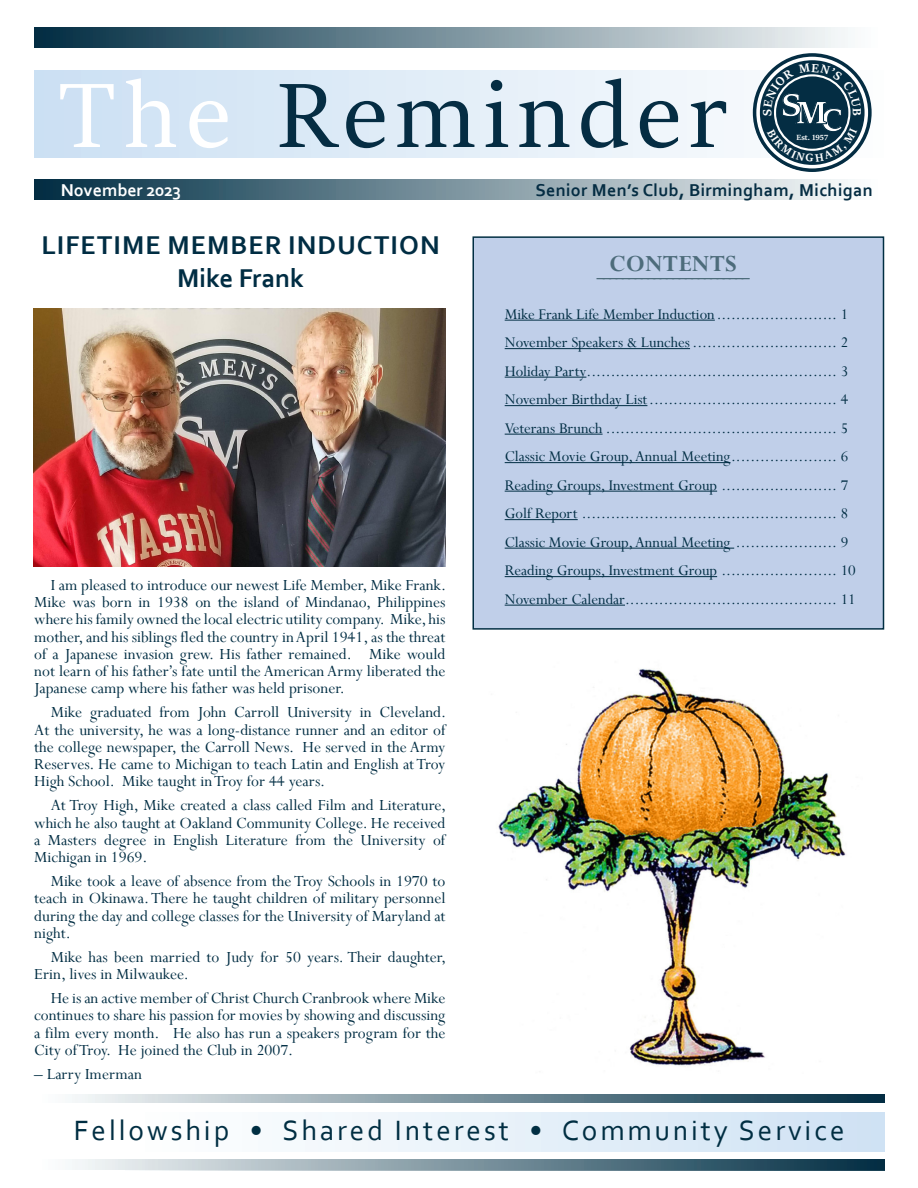
<style>
.page{position:relative;width:918px;height:1188px;background:#fff}
.page>*{position:absolute;margin:0;border:0;box-sizing:border-box;transform-origin:0 0}
.t1{font:102px "Sitka Display";letter-spacing:.075em;color:#052d43}
.t2{font:700 34.8px "Sitka Text";color:#fff}
.t3{font:29.25px "Corbel";letter-spacing:.1em;color:#002e42}
.Article_Title{font:700 27px/33px "Corbel";letter-spacing:.04em;color:#002d43;text-align:center}
.t4{font:700 25.8px "Perpetua";letter-spacing:.025em;color:#4d6c7b;scale:.61 1}
.t5{font:700 25.8px "Perpetua";letter-spacing:.025em;color:#4d6c7b}
.t6{font:700 18px "Corbel";letter-spacing:.02em;color:#052d43}
.t7{font:700 18px "Corbel";color:#fff}
.Article_Body{font:17.25px/17.2px "Perpetua";color:#002d43;text-align:justify}
.Article_Body-2{font:16.5px "Perpetua";color:#002d43}
.t8{font:700 8.4px "Sitka Display";color:#fff}
.s1{color:#fff}
</style>
<div class="page">
<div style="left:35px;top:28px;width:844px;height:20px;background:linear-gradient(to right,#002d43,#fcfefe)"></div>
<div style="left:35px;top:179px;width:844px;height:20px;background:linear-gradient(to right,#002d43,#fcfefe)"></div>
<svg style="left:35px;top:71px;width:837px;height:86px"></svg>
<svg style="left:753px;top:53px;width:119px;height:119px"></svg>
<div style="left:125px;top:1112px;width:759px;height:39px;background:linear-gradient(to right,#fff,#cfe2f4)"></div>
<svg style="left:145px;top:1170px;width:739px;height:1px"></svg>
<svg style="left:72px;top:1094px;width:812px;height:9px"></svg>
<svg style="left:72px;top:1160px;width:812px;height:10px"></svg>
<div style="left:473px;top:236px;width:411px;height:394px;background:#c0cfe9;border:1px solid #002e42"></div>
<hr style="left:505px;top:320px;width:210px;height:1px;background:#002d43">
<hr style="left:505px;top:348px;width:185px;height:1px;background:#002d43">
<hr style="left:505px;top:377px;width:81px;height:1px;background:#002d43">
<hr style="left:505px;top:405px;width:142px;height:1px;background:#002d43">
<hr style="left:505px;top:434px;width:98px;height:1px;background:#002d43">
<hr style="left:505px;top:462px;width:225px;height:1px;background:#002d43">
<hr style="left:505px;top:491px;width:212px;height:1px;background:#002d43">
<hr style="left:505px;top:519px;width:73px;height:1px;background:#002d43">
<hr style="left:505px;top:548px;width:229px;height:1px;background:#002d43">
<hr style="left:505px;top:576px;width:212px;height:1px;background:#002d43">
<hr style="left:505px;top:605px;width:120px;height:1px;background:#002d43">
<img style="left:34px;top:309px;width:412px;height:257px">
<img style="left:498px;top:668px;width:348px;height:399px">
<svg style="left:756px;top:57px;width:112px;height:111px"></svg>
<p class="t1" style="left:58px;top:43px;width:671px"><span class="s1">The</span> Reminder</p>
<p class="t7" style="left:61px;top:178px;width:122px">November 2023</p>
<p class="t2" style="left:781px;top:77px;width:22px">S</p>
<p class="t8" style="left:797px;top:131px;width:15px">Est.</p>
<p class="t2" style="left:795px;top:89px;width:50px">MC</p>
<p class="t6" style="left:535px;top:178px;width:339px">Senior Men’s Club, Birmingham, Michigan</p>
<p class="Article_Title" style="left:42px;top:228px;width:400px">LIFETIME MEMBER INDUCTION<br>Mike Frank</p>
<p class="Article_Body" style="left:34px;top:576px;width:413px;text-indent:17px">I am pleased to introduce our newest Life Member, Mike Frank.<br>Mike was born in 1938 on the island of Mindanao, Philippines where his family owned the local electric utility company. Mike, his mother, and his siblings fled the country in April 1941, as the threat of a Japanese invasion grew. His father remained. Mike would not learn of his father’s fate until the American Army liberated the Japanese camp where his father was held prisoner.</p>
<p class="Article_Body" style="left:34px;top:703px;width:413px;text-indent:17px">Mike graduated from John Carroll University in Cleveland.<br>At the university, he was a long-distance runner and an editor of the college newspaper, the Carroll News. He served in the Army Reserves. He came to Michigan to teach Latin and English at Troy High School. Mike taught in Troy for 44 years.</p>
<p class="Article_Body" style="left:34px;top:796px;width:413px;text-indent:17px">At Troy High, Mike created a class called Film and Literature, which he also taught at Oakland Community College. He received a Masters degree in English Literature from the University of Michigan in 1969.</p>
<p class="Article_Body" style="left:34px;top:872px;width:413px;text-indent:17px">Mike took a leave of absence from the Troy Schools in 1970 to teach in Okinawa. There he taught children of military personnel during the day and college classes for the University of Maryland at night.</p>
<p class="Article_Body" style="left:34px;top:948px;width:414px;text-indent:17px">Mike has been married to Judy for 50 years. Their daughter,<br>Erin, lives in Milwaukee.</p>
<p class="Article_Body" style="left:34px;top:989px;width:413px;text-indent:17px">He is an active member of Christ Church Cranbrook where Mike continues to share his passion for movies by showing and discussing a film every month. He also has run a speakers program for the City of Troy. He joined the Club in 2007.</p>
<p class="Article_Body" style="left:34px;top:1065px;width:109px">– Larry Imerman</p>
<p class="t5" style="left:610px;top:247px;width:129px">CONTENTS</p>
<p class="Article_Body-2" style="left:505px;top:304px;width:345px">Mike Frank Life Member Induction......................... 1</p>
<p class="Article_Body-2" style="left:505px;top:332px;width:345px">November Speakers &amp; Lunches.............................. 2</p>
<p class="Article_Body-2" style="left:505px;top:361px;width:345px">Holiday Party.................................................... 3</p>
<p class="Article_Body-2" style="left:505px;top:389px;width:345px">November Birthday List....................................... 4</p>
<p class="Article_Body-2" style="left:505px;top:418px;width:345px">Veterans Brunch ................................................ 5</p>
<p class="Article_Body-2" style="left:505px;top:446px;width:345px">Classic Movie Group, Annual Meeting...................... 6</p>
<p class="Article_Body-2" style="left:505px;top:475px;width:345px">Reading Groups, Investment Group ........................ 7</p>
<p class="Article_Body-2" style="left:505px;top:503px;width:345px">Golf Report ..................................................... 8</p>
<p class="Article_Body-2" style="left:505px;top:532px;width:345px">Classic Movie Group, Annual Meeting ..................... 9</p>
<p class="Article_Body-2" style="left:505px;top:560px;width:353px">Reading Groups, Investment Group ........................ 10</p>
<p class="Article_Body-2" style="left:505px;top:589px;width:353px">November Calendar............................................ 11</p>
<p class="t4" style="left:597px;top:252px;width:252px">________________________</p>
<p class="t3" style="left:74px;top:1112px;width:772px">Fellowship • Shared Interest • Community Service</p>
</div>
